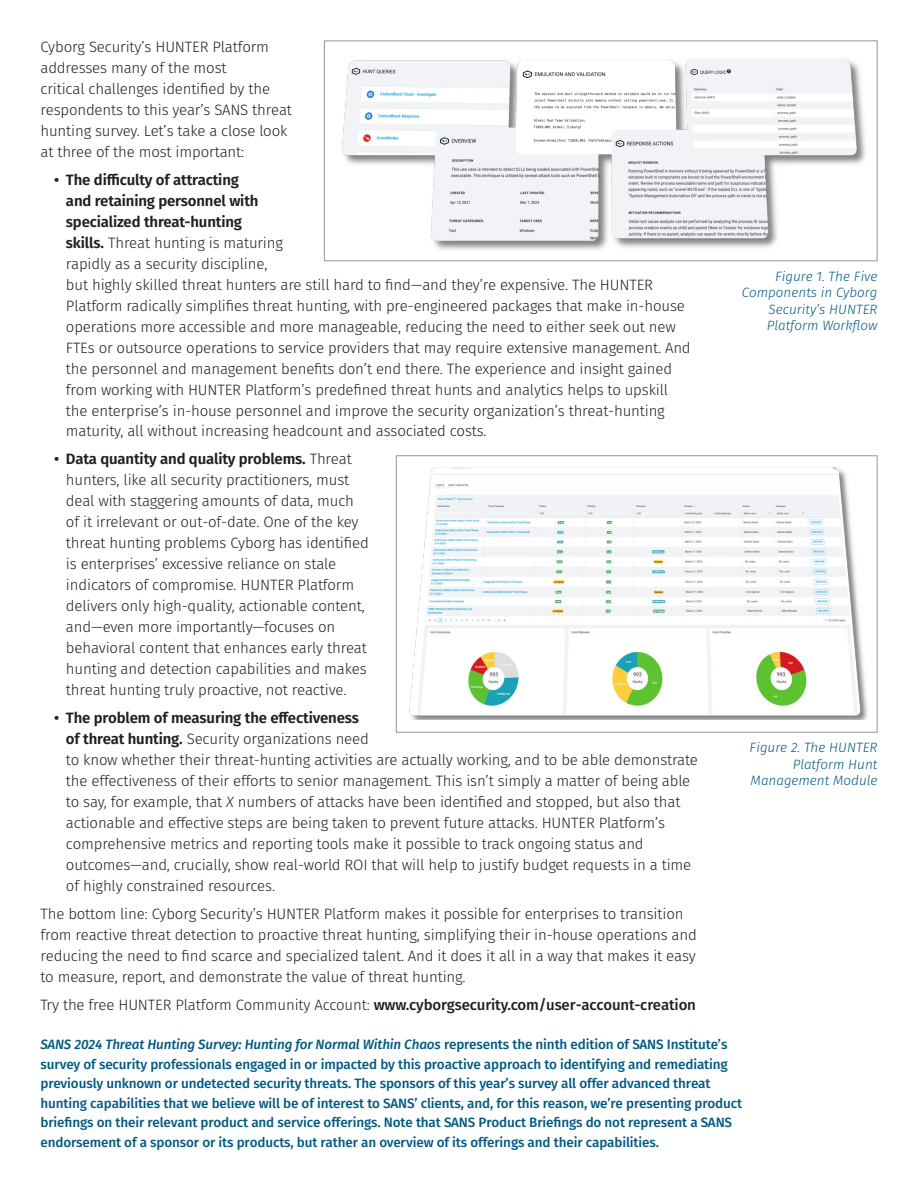
<style>
.page{position:relative;width:918px;height:1188px;background:#fff}
.page>*{position:absolute;margin:0;border:0;box-sizing:border-box;transform-origin:0 0}
.t1{font:300 15px/21px "Fira Sans";letter-spacing:-.01em;color:#231f20}
.t2{font:500 15px "Fira Sans";letter-spacing:-.01em;color:#231f20}
.t3{font:500 13.5px/19.5px "Fira Sans";letter-spacing:-.01em;color:#005982}
.t4{font:italic 300 13.5px/16.5px "Fira Sans";color:#005982;text-align:right}
.s1{font-weight:600}
.s2{font-style:italic}
.s3{font-weight:300}
</style>
<div class="page">
<img style="left:342px;top:59px;width:524px;height:191px">
<div style="left:324px;top:40px;width:554px;height:221px;border:1px solid #939598"></div>
<img style="left:409px;top:467px;width:459px;height:252px">
<div style="left:396px;top:455px;width:482px;height:278px;border:1px solid #939598"></div>
<p class="t1" style="left:40px;top:36px;width:253px">Cyborg Security’s HUNTER Platform addresses many of the most<br>critical challenges identified by the respondents to this year’s SANS threat hunting survey. Let’s take a close look at three of the most important:</p>
<p class="t1" style="left:66px;top:169px;width:626px;text-indent:-12px"><span class="s1">• The difficulty of attracting<br>and retaining personnel with<br>specialized threat-hunting<br>skills.</span> Threat hunting is maturing<br>rapidly as a security discipline,<br>but highly skilled threat hunters are still hard to find—and they’re expensive. The HUNTER Platform radically simplifies threat hunting, with pre-engineered packages that make in-house operations more accessible and more manageable, reducing the need to either seek out new FTEs or outsource operations to service providers that may require extensive management. And the personnel and management benefits don’t end there. The experience and insight gained from working with HUNTER Platform’s predefined threat hunts and analytics helps to upskill the enterprise’s in-house personnel and improve the security organization’s threat-hunting maturity, all without increasing headcount and associated costs.</p>
<p class="t1" style="left:66px;top:448px;width:304px;text-indent:-12px"><span class="s1">• Data quantity and quality problems.</span> Threat hunters, like all security practitioners, must deal with staggering amounts of data, much of it irrelevant or out-of-date. One of the key threat hunting problems Cyborg has identified is enterprises’ excessive reliance on stale indicators of compromise. HUNTER Platform delivers only high-quality, actionable content, and—even more importantly—focuses on behavioral content that enhances early threat hunting and detection capabilities and makes threat hunting truly proactive, not reactive.</p>
<p class="t1" style="left:66px;top:707px;width:634px;text-indent:-12px"><span class="s1">• The problem of measuring the effectiveness<br>of threat hunting.</span> Security organizations need<br>to know whether their threat-hunting activities are actually working, and to be able demonstrate the effectiveness of their efforts to senior management. This isn’t simply a matter of being able to say, for example, that <span class="s2">X</span> numbers of attacks have been identified and stopped, but also that actionable and effective steps are being taken to prevent future attacks. HUNTER Platform’s comprehensive metrics and reporting tools make it possible to track ongoing status and outcomes—and, crucially, show real-world ROI that will help to justify budget requests in a time of highly constrained resources.</p>
<p class="t1" style="left:41px;top:903px;width:658px">The bottom line: Cyborg Security’s HUNTER Platform makes it possible for enterprises to transition from reactive threat detection to proactive threat hunting, simplifying their in-house operations and reducing the need to find scarce and specialized talent. And it does it all in a way that makes it easy to measure, report, and demonstrate the value of threat hunting.</p>
<p class="t2" style="left:41px;top:994px;width:657px"><span class="s3">Try the free HUNTER Platform Community Account:</span> www.cyborgsecurity.com/user-account-creation</p>
<p class="t3" style="left:40px;top:1035px;width:703px"><span class="s2">SANS 2024 Threat Hunting Survey: Hunting for Normal Within Chaos</span> represents the ninth edition of SANS Institute’s survey of security professionals engaged in or impacted by this proactive approach to identifying and remediating previously unknown or undetected security threats. The sponsors of this year’s survey all offer advanced threat hunting capabilities that we believe will be of interest to SANS’ clients, and, for this reason, we’re presenting product briefings on their relevant product and service offerings. Note that SANS Product Briefings do not represent a SANS endorsement of a sponsor or its products, but rather an overview of its offerings and their capabilities.</p>
<p class="t4" style="left:742px;top:268px;width:137px">Figure 1. The Five<br>Components in Cyborg<br>Security’s HUNTER<br>Platform Workflow</p>
<p class="t4" style="left:750px;top:739px;width:129px">Figure 2. The HUNTER<br>Platform Hunt<br>Management Module</p>
</div>
